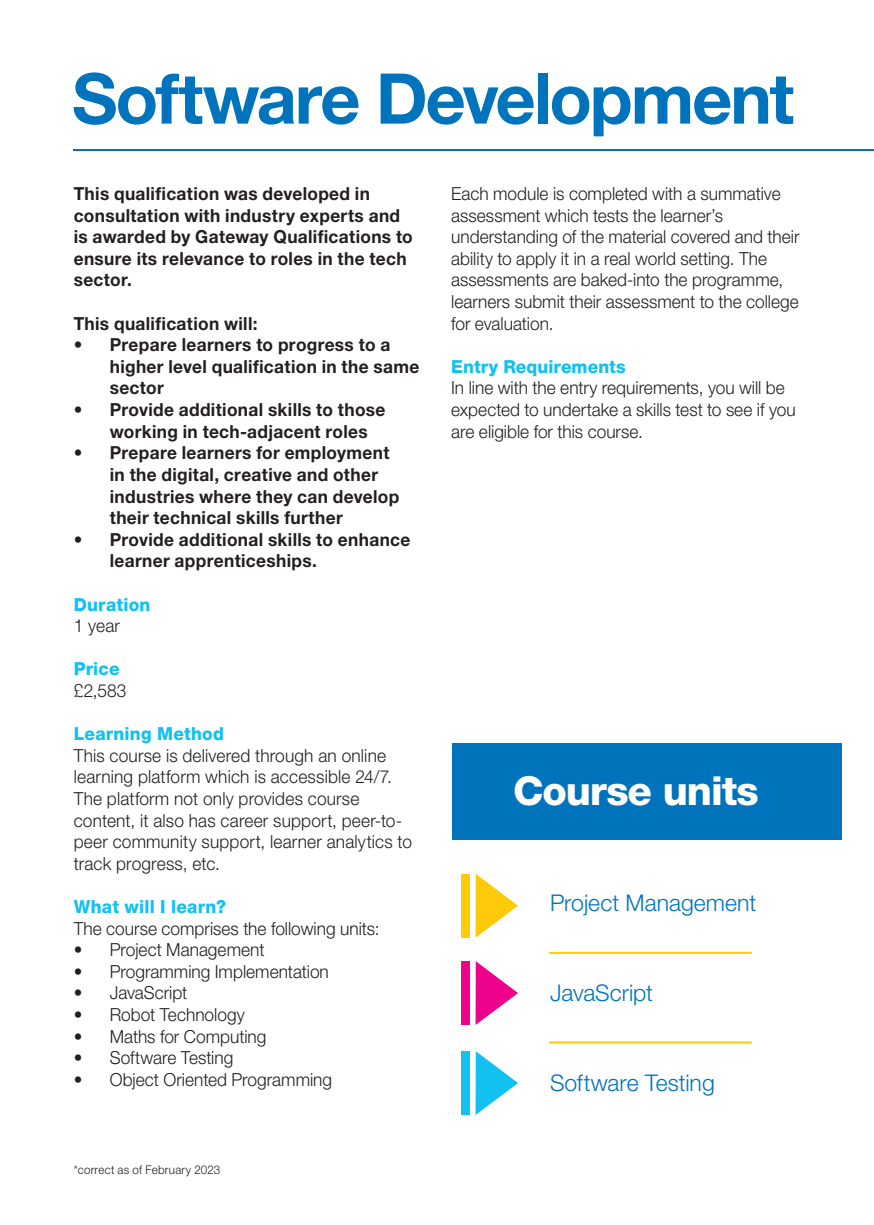
<style>
.page{position:relative;width:874px;height:1225px;background:#fff}
.page>*{position:absolute;margin:0;border:0;box-sizing:border-box;transform-origin:0 0}
.t1{font:700 70px "Helvetica Neue LT Pro";letter-spacing:-.03em;color:#0073bd}
.t2{font:800 40px "Helvetica Neue LT Pro";letter-spacing:-.025em;color:#fff}
.t3{font:300 23px "Helvetica Neue LT Pro";color:#0073bd}
.t4{font:300 18px/21.6px "Helvetica Neue LT Pro";color:#231f20;scale:.96 1}
.t5{font:700 18px/21.6px "Helvetica Neue LT Pro";letter-spacing:.02em;color:#231f20;scale:.96 1}
.t6{font:800 18px "Helvetica Neue LT Pro";letter-spacing:.01em;color:#12c0f2;scale:.96 1}
.t7{font:300 12px "Helvetica Neue LT Pro";letter-spacing:.025em;color:#231f20;scale:.96 1}
</style>
<div class="page">
<hr style="left:74px;top:149px;width:799px;height:2px;background:#0073bd">
<div style="left:452px;top:744px;width:389px;height:96px;background:#0073bd"></div>
<hr style="left:548px;top:952px;width:203px;height:2px;background:#feca0a">
<hr style="left:548px;top:1041px;width:203px;height:2px;background:#feca0a">
<svg style="left:475px;top:874px;width:43px;height:63px"></svg>
<div style="left:461px;top:874px;width:8px;height:63px;background:#feca0a"></div>
<svg style="left:475px;top:961px;width:43px;height:64px"></svg>
<div style="left:461px;top:961px;width:8px;height:64px;background:#ed028c"></div>
<svg style="left:475px;top:1051px;width:43px;height:64px"></svg>
<div style="left:461px;top:1051px;width:8px;height:64px;background:#12c0f2"></div>
<p class="t1" style="left:72px;top:55px;width:723px">Software Development</p>
<p class="t5" style="left:74px;top:182px;width:354px">This qualification was developed in consultation with industry experts and is awarded by Gateway Qualifications to ensure its relevance to roles in the tech sector.</p>
<p class="t5" style="left:74px;top:312px;width:193px">This qualification will:</p>
<p class="t5" style="left:110px;top:334px;width:324px;text-indent:-36px">• Prepare learners to progress to a higher level qualification in the same sector</p>
<p class="t5" style="left:110px;top:398px;width:288px;text-indent:-36px">• Provide additional skills to those working in tech-adjacent roles</p>
<p class="t5" style="left:110px;top:442px;width:303px;text-indent:-36px">• Prepare learners for employment in the digital, creative and other industries where they can develop their technical skills further</p>
<p class="t5" style="left:110px;top:528px;width:314px;text-indent:-36px">• Provide additional skills to enhance learner apprenticeships.</p>
<p class="t6" style="left:74px;top:593px;width:81px">Duration</p>
<p class="t4" style="left:74px;top:614px;width:50px">1 year</p>
<p class="t6" style="left:74px;top:658px;width:49px">Price</p>
<p class="t4" style="left:74px;top:679px;width:56px">£2,583</p>
<p class="t6" style="left:74px;top:723px;width:158px">Learning Method</p>
<p class="t4" style="left:74px;top:744px;width:353px">This course is delivered through an online learning platform which is accessible 24/7.<br>The platform not only provides course content, it also has career support, peer-to&shy;peer community support, learner analytics to track progress, etc.</p>
<p class="t6" style="left:74px;top:896px;width:160px">What will I learn?</p>
<p class="t4" style="left:74px;top:917px;width:320px">The course comprises the following units:</p>
<p class="t4" style="left:74px;top:938px;width:200px">• Project Management</p>
<p class="t4" style="left:74px;top:960px;width:267px">• Programming Implementation</p>
<p class="t4" style="left:74px;top:982px;width:120px">• JavaScript</p>
<p class="t4" style="left:74px;top:1003px;width:179px">• Robot Technology</p>
<p class="t4" style="left:74px;top:1025px;width:202px">• Maths for Computing</p>
<p class="t4" style="left:74px;top:1046px;width:168px">• Software Testing</p>
<p class="t4" style="left:74px;top:1068px;width:270px">• Object Oriented Programming</p>
<p class="t7" style="left:74px;top:1162px;width:154px">*correct as of February 2023</p>
<p class="t4" style="left:451px;top:182px;width:364px">Each module is completed with a summative assessment which tests the learner’s understanding of the material covered and their ability to apply it in a real world setting. The assessments are baked-into the programme, learners submit their assessment to the college for evaluation.</p>
<p class="t6" style="left:451px;top:356px;width:183px">Entry Requirements</p>
<p class="t4" style="left:451px;top:377px;width:360px">In line with the entry requirements, you will be expected to undertake a skills test to see if you are eligible for this course.</p>
<p class="t2" style="left:513px;top:766px;width:247px">Course units</p>
<p class="t3" style="left:549px;top:888px;width:208px">Project Management</p>
<p class="t3" style="left:549px;top:978px;width:104px">JavaScript</p>
<p class="t3" style="left:549px;top:1068px;width:166px">Software Testing</p>
</div>
